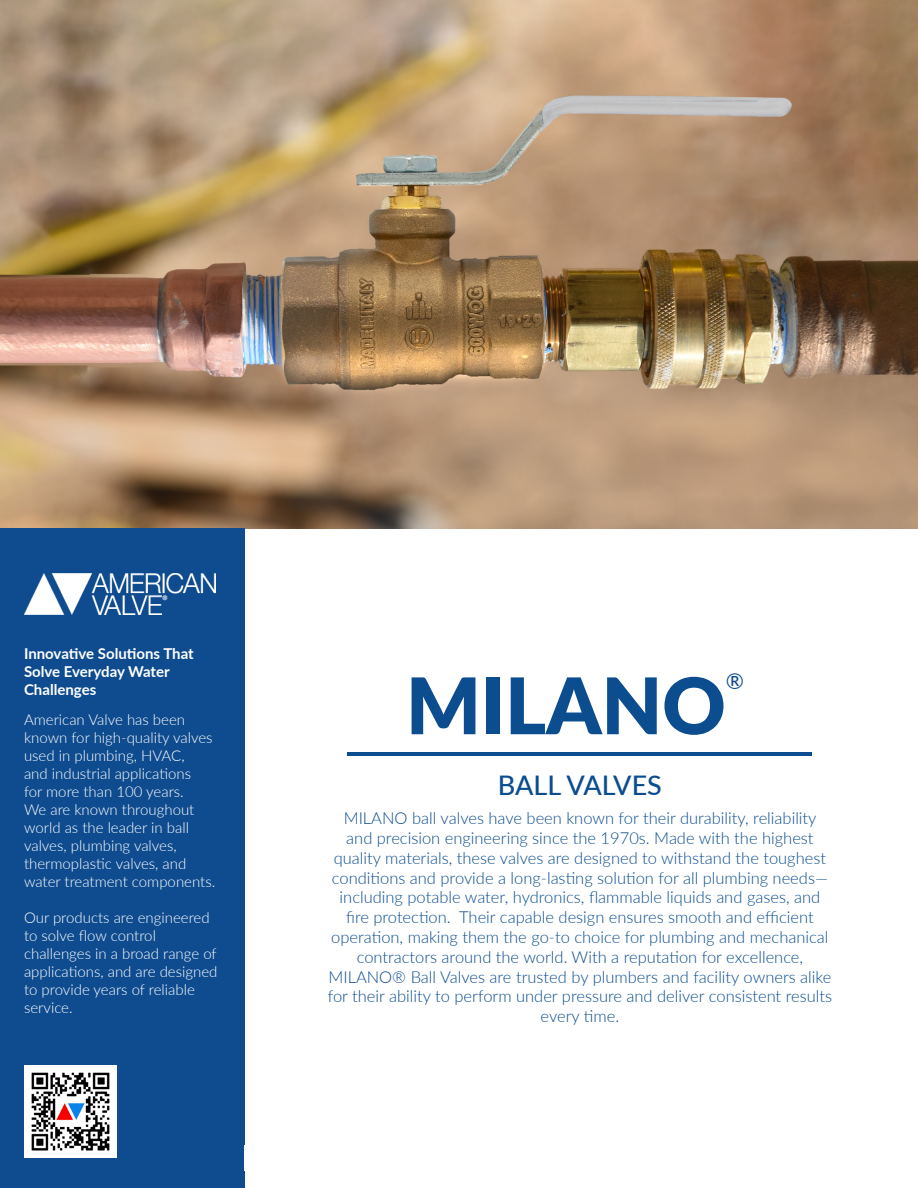
<style>
.page{position:relative;width:918px;height:1188px;background:#fff}
.page>*{position:absolute;margin:0;border:0;box-sizing:border-box;transform-origin:0 0}
.t1{font:900 78px "Lato";color:#0b4d8f}
.t2{font:500 27px "Lato";color:#0b4d8f}
.t3{font:21.9px "Lato";color:#0b4d8f}
.t4{font:300 16.5px/19.8px "Lato";color:#0b4d8f;text-align:center}
.t5{font:300 15px/18px "Lato";color:#fff}
.t6{font:700 15px/18px "Lato";color:#fff}
</style>
<div class="page">
<img style="left:0;top:0;width:918px;height:528px">
<div style="left:0;top:528px;width:244px;height:660px;background:#0f4c8f"></div>
<img style="left:24px;top:1065px;width:93px;height:92px">
<hr style="left:347px;top:752px;width:465px;height:3px;background:#0b4d8f">
<img style="left:24px;top:574px;width:192px;height:40px">
<p class="t6" style="left:24px;top:644px;width:171px">Innovative Solutions That<br>Solve Everyday Water<br>Challenges</p>
<p class="t5" style="left:24px;top:710px;width:193px">American Valve has been known for high-quality valves used in plumbing, HVAC,<br>and industrial applications<br>for more than 100 years.<br>We are known throughout world as the leader in ball valves, plumbing valves, thermoplastic valves, and water treatment components.</p>
<p class="t5" style="left:24px;top:908px;width:195px">Our products are engineered to solve flow control challenges in a broad range of applications, and are designed to provide years of reliable service.</p>
<p class="t3" style="left:726px;top:666px;width:20px">®</p>
<p class="t1" style="left:406px;top:647px;width:321px">MILANO</p>
<p class="t2" style="left:498px;top:766px;width:165px">BALL VALVES</p>
<p class="t4" style="left:328px;top:808px;width:506px">MILANO ball valves have been known for their durability, reliability<br>and precision engineering since the 1970s. Made with the highest quality materials, these valves are designed to withstand the toughest conditions and provide a long-lasting solution for all plumbing needs— including potable water, hydronics, flammable liquids and gases, and fire protection. Their capable design ensures smooth and efficient operation, making them the go-to choice for plumbing and mechanical contractors around the world. With a reputation for excellence, MILANO® Ball Valves are trusted by plumbers and facility owners alike for their ability to perform under pressure and deliver consistent results every time.</p>
</div>
